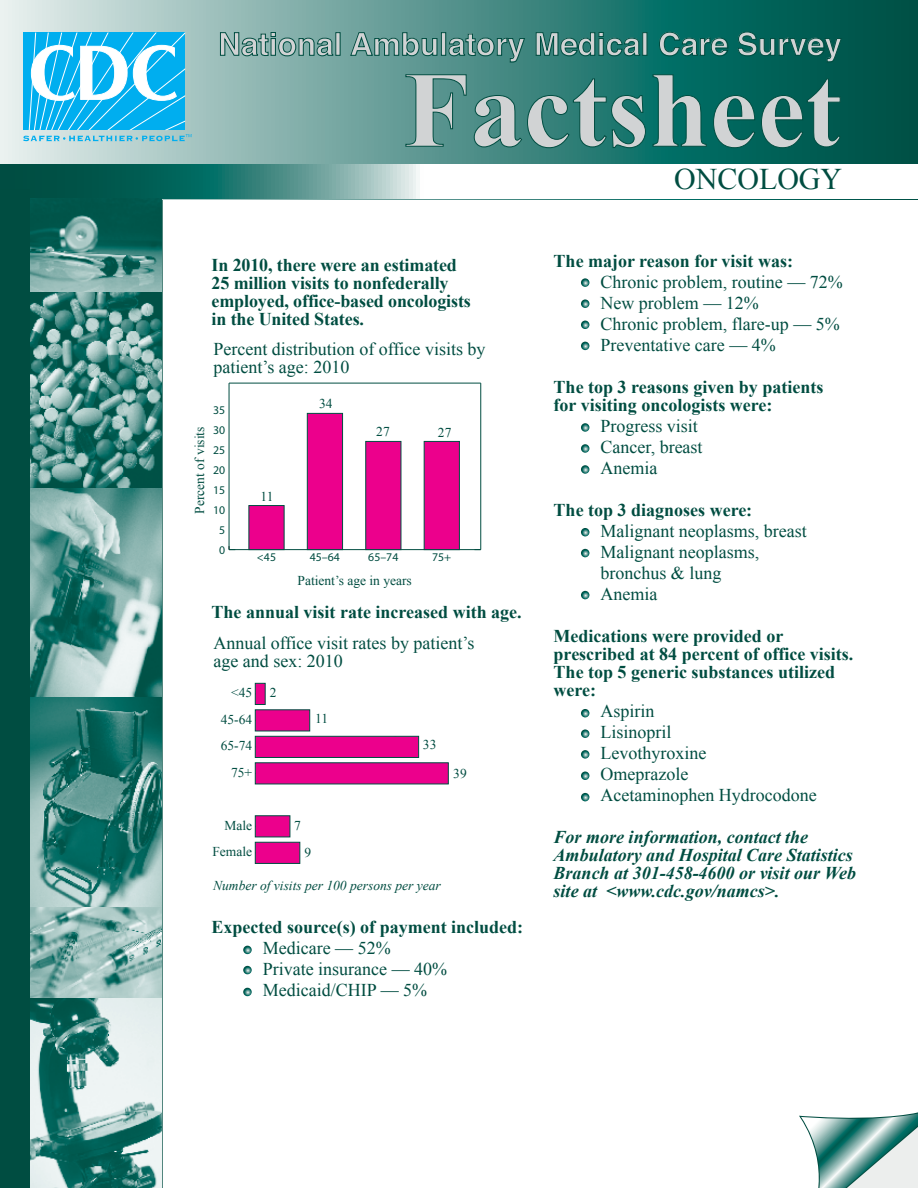
<style>
.page{position:relative;width:918px;height:1188px;background:#fff}
.page>*{position:absolute;margin:0;border:0;box-sizing:border-box;transform-origin:0 0}
.t1{font:700 108px "Times New Roman";color:#d1d3d4}
.t2{font:700 31.5px "Helvetica";color:#d1d3d4}
.t3{font:30px "Times New Roman";color:#004d41}
.t4{font:18px/21px "Times New Roman";color:#004d41}
.t5{font:700 18px/18px "Times New Roman";color:#004d41}
.t6{font:italic 700 18px/18px "Times New Roman";color:#004d41}
.t7{font:13.5px "Times New Roman";color:#004d41}
.t8{font:italic 13.5px "Times New Roman";color:#004d41}
.t9{font:11.85px "Myriad Pro";color:#004d41}
.s1{font-weight:700}
</style>
<div class="page">
<hr style="left:162px;top:165px;width:1px;height:1023px;background:#004d41">
<svg style="left:0;top:0;width:918px;height:199px;background:#5a9690"></svg>
<svg style="left:0;top:165px;width:918px;height:33px"></svg>
<img style="left:30px;top:198px;width:131px;height:800px">
<svg style="left:30px;top:998px;width:131px;height:190px;background:#7caca8"></svg>
<svg style="left:405px;top:74px;width:62px;height:73px;background:#508d88"></svg>
<svg style="left:473px;top:78px;width:173px;height:70px;background:#2d7b74"></svg>
<svg style="left:652px;top:74px;width:55px;height:73px;background:#006a61"></svg>
<svg style="left:713px;top:78px;width:128px;height:70px;background:#005f55"></svg>
<svg style="left:23px;top:33px;width:169px;height:108px"></svg>
<svg style="left:220px;top:32px;width:114px;height:25px;background:#6a9c96"></svg>
<div style="left:335px;top:32px;width:6px;height:24px;border:1px solid #004d41"></div>
<svg style="left:350px;top:32px;width:88px;height:25px;background:#518c85"></svg>
<div style="left:441px;top:32px;width:5px;height:24px;border:1px solid #004d41"></div>
<svg style="left:448px;top:33px;width:78px;height:30px;background:#3c8079"></svg>
<svg style="left:535px;top:30px;width:105px;height:27px;background:#1e7068"></svg>
<div style="left:642px;top:32px;width:5px;height:24px;border:1px solid #004d41"></div>
<svg style="left:659px;top:31px;width:70px;height:26px;background:#00655b"></svg>
<svg style="left:737px;top:31px;width:105px;height:32px;background:#005c51"></svg>
<div style="left:0;top:189px;width:30px;height:999px;background:#004d41"></div>
<svg style="left:243px;top:946px;width:9px;height:8px"></svg>
<svg style="left:243px;top:966px;width:9px;height:8px"></svg>
<svg style="left:243px;top:988px;width:9px;height:8px"></svg>
<svg style="left:581px;top:299px;width:8px;height:9px"></svg>
<svg style="left:581px;top:321px;width:8px;height:8px"></svg>
<svg style="left:581px;top:278px;width:8px;height:9px"></svg>
<svg style="left:581px;top:342px;width:8px;height:8px"></svg>
<svg style="left:581px;top:423px;width:8px;height:9px"></svg>
<svg style="left:581px;top:444px;width:8px;height:9px"></svg>
<svg style="left:581px;top:465px;width:8px;height:9px"></svg>
<svg style="left:581px;top:528px;width:8px;height:8px"></svg>
<svg style="left:581px;top:549px;width:8px;height:8px"></svg>
<svg style="left:581px;top:591px;width:8px;height:8px"></svg>
<svg style="left:581px;top:709px;width:8px;height:8px"></svg>
<svg style="left:581px;top:729px;width:8px;height:9px"></svg>
<svg style="left:581px;top:750px;width:8px;height:9px"></svg>
<svg style="left:581px;top:772px;width:8px;height:8px"></svg>
<svg style="left:581px;top:793px;width:8px;height:8px"></svg>
<div style="left:255px;top:683px;width:11px;height:22px;background:#ec008c;border:1px solid #004d41"></div>
<div style="left:255px;top:709px;width:55px;height:22px;background:#ec008c"></div>
<div style="left:255px;top:736px;width:164px;height:22px;background:#ec008c;border:1px solid #004d41"></div>
<div style="left:255px;top:762px;width:194px;height:22px;background:#ec008c"></div>
<div style="left:255px;top:815px;width:35px;height:22px;background:#ec008c"></div>
<div style="left:255px;top:842px;width:45px;height:22px;background:#ec008c;border:1px solid #004d41"></div>
<hr style="left:229px;top:549px;width:252px;height:1px;background:#004d41">
<hr style="left:229px;top:383px;width:1px;height:167px;background:#004d41">
<hr style="left:229px;top:383px;width:252px;height:1px;background:#004d41">
<hr style="left:480px;top:383px;width:1px;height:167px;background:#004d41">
<div style="left:249px;top:505px;width:36px;height:45px;background:#ec008c;border:1px solid #004d41"></div>
<div style="left:307px;top:413px;width:36px;height:137px;background:#ec008c;border:1px solid #004d41"></div>
<div style="left:365px;top:441px;width:36px;height:109px;background:#ec008c;border:1px solid #004d41"></div>
<div style="left:424px;top:441px;width:36px;height:109px;background:#ec008c;border:1px solid #004d41"></div>
<svg style="left:799px;top:1112px;width:119px;height:76px"></svg>
<p class="t2" style="left:218px;top:19px;width:625px">National Ambulatory Medical Care Survey</p>
<p class="t1" style="left:403px;top:35px;width:439px">Factsheet</p>
<p class="t5" style="left:212px;top:256px;width:261px">In 2010, there were an estimated<br>25 million visits to nonfederally employed, office-based oncologists in the United States.</p>
<p class="t4" style="left:213px;top:340px;width:274px;line-height:18px">Percent distribution of office visits by patient’s age: 2010</p>
<p class="t7" style="left:190px;top:514px;width:88px;rotate:-90deg">Percent of visits</p>
<p class="t9" style="left:213px;top:403px;width:14px">35</p>
<p class="t9" style="left:213px;top:423px;width:14px">30</p>
<p class="t9" style="left:213px;top:443px;width:14px">25</p>
<p class="t9" style="left:213px;top:463px;width:14px">20</p>
<p class="t9" style="left:213px;top:483px;width:14px">15</p>
<p class="t9" style="left:213px;top:503px;width:14px">10</p>
<p class="t9" style="left:219px;top:523px;width:8px">5</p>
<p class="t9" style="left:219px;top:543px;width:8px">0</p>
<p class="t7" style="left:261px;top:487px;width:15px">11</p>
<p class="t7" style="left:319px;top:394px;width:15px">34</p>
<p class="t7" style="left:376px;top:423px;width:15px">27</p>
<p class="t7" style="left:438px;top:424px;width:15px">27</p>
<p class="t9" style="left:257px;top:549px;width:21px">&lt;45</p>
<p class="t9" style="left:310px;top:549px;width:32px">45–64</p>
<p class="t9" style="left:368px;top:549px;width:32px">65–74</p>
<p class="t9" style="left:432px;top:549px;width:21px">75+</p>
<p class="t7" style="left:298px;top:571px;width:116px">Patient’s age in years</p>
<p class="t5" style="left:212px;top:602px;width:312px">The annual visit rate increased with age.</p>
<p class="t4" style="left:213px;top:634px;width:263px;line-height:18px">Annual office visit rates by patient’s age and sex: 2010</p>
<p class="t7" style="left:231px;top:684px;width:23px">&lt;45</p>
<p class="t7" style="left:270px;top:684px;width:8px">2</p>
<p class="t7" style="left:221px;top:710px;width:33px">45-64</p>
<p class="t7" style="left:315px;top:710px;width:15px">11</p>
<p class="t7" style="left:221px;top:737px;width:33px">65-74</p>
<p class="t7" style="left:423px;top:736px;width:15px">33</p>
<p class="t7" style="left:231px;top:763px;width:23px">75+</p>
<p class="t7" style="left:453px;top:764px;width:15px">39</p>
<p class="t7" style="left:224px;top:816px;width:29px">Male</p>
<p class="t7" style="left:294px;top:816px;width:8px">7</p>
<p class="t7" style="left:212px;top:843px;width:41px">Female</p>
<p class="t7" style="left:305px;top:843px;width:8px">9</p>
<p class="t8" style="left:213px;top:876px;width:229px">Number of visits per 100 persons per year</p>
<p class="t4" style="left:263px;top:916px;width:262px;text-indent:-51px"><span class="s1">Expected source(s) of payment included:<br></span>Medicare — 52%<br>Private insurance — 40%<br>Medicaid/CHIP — 5%</p>
<p class="t3" style="left:674px;top:159px;width:170px">ONCOLOGY</p>
<p class="t4" style="left:600px;top:250px;width:244px;text-indent:-47px"><span class="s1">The major reason for visit was:<br></span>Chronic problem, routine — 72%<br>New problem — 12%<br>Chronic problem, flare-up — 5%<br>Preventative care — 4%</p>
<p class="t5" style="left:554px;top:377px;width:271px">The top 3 reasons given by patients for visiting oncologists were:</p>
<p class="t4" style="left:600px;top:415px;width:104px">Progress visit<br>Cancer, breast<br>Anemia</p>
<p class="t4" style="left:600px;top:499px;width:208px;text-indent:-47px"><span class="s1">The top 3 diagnoses were:<br></span>Malignant neoplasms, breast<br>Malignant neoplasms, bronchus &amp; lung<br>Anemia</p>
<p class="t5" style="left:554px;top:626px;width:301px">Medications were provided or prescribed at 84 percent of office visits.<br>The top 5 generic substances utilized were:</p>
<p class="t4" style="left:600px;top:700px;width:218px">Aspirin<br>Lisinopril<br>Levothyroxine<br>Omeprazole<br>Acetaminophen Hydrocodone</p>
<p class="t6" style="left:554px;top:827px;width:304px">For more information, contact the Ambulatory and Hospital Care Statistics Branch at 301-458-4600 or visit our Web site at &lt;www.cdc.gov/namcs&gt;.</p>
</div>
